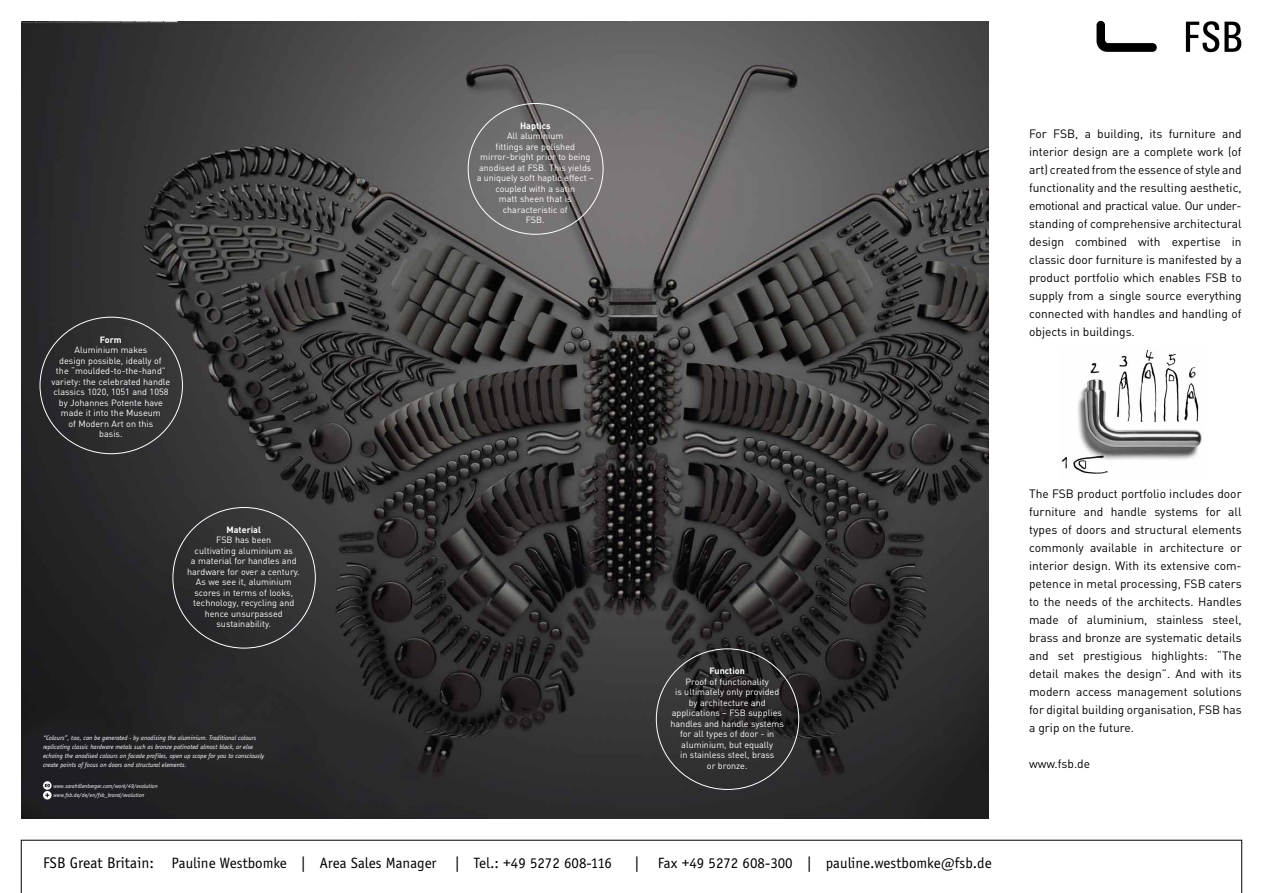
<style>
.page{position:relative;width:1263px;height:893px;background:#fff}
.page>*{position:absolute;margin:0;border:0;box-sizing:border-box;transform-origin:0 0}
.t1{font:15.38px "Officina Sans";color:#000}
.t2{font:12px/18px "DIN";color:#000;text-align:justify}
.t3{font:9px/10.5px "DIN";color:#fff;text-align:center}
.t4{font:700 9px "DIN";color:#fff}
.t5{font:italic 6.75px/9px "Officina Sans";color:#fff}
.t6{font:italic 6px/9px "Officina Sans";color:#fff}
.s1{font-size:15.9px}
</style>
<div class="page">
<img style="left:1096px;top:20px;width:146px;height:33px">
<img style="left:1061px;top:350px;width:141px;height:124px">
<svg style="left:21px;top:840px;width:1221px;height:53px"></svg>
<img style="left:21px;top:21px;width:968px;height:797px">
<svg style="left:43px;top:781px;width:9px;height:18px"></svg>
<p class="t4" style="left:100px;top:333px;width:23px">Form</p>
<p class="t3" style="left:52px;top:344px;width:120px">Aluminium makes<br>design possible, ideally of<br>the “moulded-to-the-hand” variety: the celebrated handle classics 1020, 1051 and 1058 by Johannes Potente have made it into the Museum<br>of Modern Art on this<br>basis.</p>
<p class="t4" style="left:227px;top:524px;width:36px">Material</p>
<p class="t3" style="left:187px;top:535px;width:114px">FSB has been<br>cultivating aluminium as<br>a material for handles and hardware for over a century.<br>As we see it, aluminium scores in terms of looks, technology, recycling and hence unsurpassed sustainability.</p>
<p class="t5" style="left:43px;top:734px;width:223px">“Colours”, too, can be generated - by anodising the aluminium. Traditional colours replicating classic hardware metals such as bronze patinated almost black, or else echoing the anodised colours on facade profiles, open up scope for you to consciously create points of focus on doors and structural elements.</p>
<p class="t6" style="left:53px;top:782px;width:106px">www.sarahillenberger.com/work/49/evolution www.fsb.de/de/en/fsb_brand/evolution</p>
<p class="t4" style="left:520px;top:120px;width:32px">Haptics</p>
<p class="t3" style="left:477px;top:131px;width:119px">All aluminium<br>fittings are polished mirror-bright prior to being anodised at FSB. This yields a uniquely soft haptic effect – coupled with a satin<br>matt sheen that is characteristic of<br>FSB.</p>
<p class="t4" style="left:709px;top:665px;width:37px">Function</p>
<p class="t3" style="left:670px;top:676px;width:115px">Proof of functionality<br>is ultimately only provided by architecture and applications – FSB supplies handles and handle systems for all types of door - in aluminium, but equally<br>in stainless steel, brass<br>or bronze.</p>
<p class="t1" style="left:43px;top:854px;width:570px"><span class="s1">FSB Great Britain:</span> Pauline Westbomke | Area Sales Manager | Tel.: +49 5272 608-116</p>
<p class="t1" style="left:633px;top:854px;width:360px">| Fax +49 5272 608-300 | pauline.westbomke@fsb.de</p>
<p class="t2" style="left:1029px;top:124px;width:214px">For FSB, a building, its furniture and interior design are a complete work (of art) created from the essence of style and functionality and the resulting aesthetic, emotional and practical value. Our under&shy;standing of comprehensive architectural design combined with expertise in classic door furniture is manifested by a product portfolio which enables FSB to supply from a single source everything connected with handles and handling of objects in buildings.</p>
<p class="t2" style="left:1029px;top:484px;width:214px">The FSB product portfolio includes door furniture and handle systems for all types of doors and structural elements commonly available in architecture or interior design. With its extensive com&shy;petence in metal processing, FSB caters to the needs of the architects. Handles made of aluminium, stainless steel, brass and bronze are systematic details and set prestigious highlights: “The detail makes the design”. And with its modern access management solutions for digital building organisation, FSB has a grip on the future.</p>
<p class="t2" style="left:1029px;top:754px;width:63px">www.fsb.de</p>
</div>
